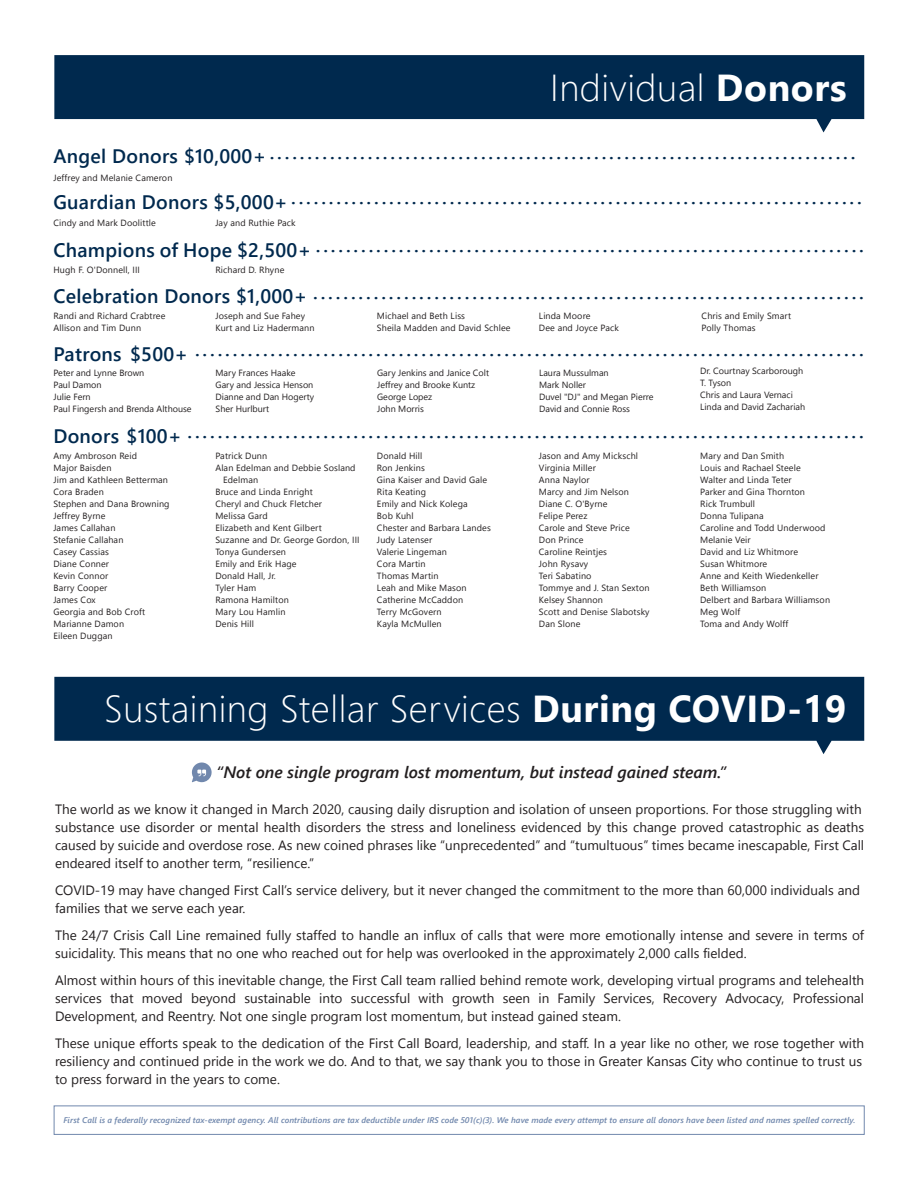
<style>
.page{position:relative;width:918px;height:1188px;background:#fff}
.page>*{position:absolute;margin:0;border:0;box-sizing:border-box;transform-origin:0 0}
.t1{font:300 37.5px "Segoe UI";letter-spacing:.015em;color:#fff}
.t2{font:600 19.5px "Segoe UI";letter-spacing:.015em;color:#00294e}
.t3{font:italic 600 16.5px "Segoe UI";color:#231f20}
.t4{font:13.5px/18px "Segoe UI";color:#231f20}
.t5{font:9px/12px "Segoe UI";letter-spacing:.015em;color:#231f20}
.t6{font:italic 600 8.25px "Segoe UI";letter-spacing:.005em;color:#7188ad}
.s1{font-weight:700}
</style>
<div class="page">
<svg style="left:54px;top:55px;width:810px;height:77px;fill:#00294e"></svg>
<svg style="left:54px;top:677px;width:810px;height:77px;fill:#00294e"></svg>
<div style="left:54px;top:1106px;width:810px;height:29px;border:1px solid #7188ad"></div>
<svg style="left:192px;top:763px;width:20px;height:19px"></svg>
<h1 class="t1" style="left:550px;top:59px;width:298px">Individual <span class="s1">Donors</span></h1>
<h2 class="t2" style="left:53px;top:137px;width:804px">Angel Donors $10,000+..............................................................................</h2>
<p class="t5" style="left:53px;top:172px;width:121px">Jeffrey and Melanie Cameron</p>
<h2 class="t2" style="left:53px;top:183px;width:810px">Guardian Donors $5,000+............................................................................</h2>
<p class="t5" style="left:53px;top:217px;width:104px">Cindy and Mark Doolittle</p>
<p class="t5" style="left:215px;top:217px;width:82px">Jay and Ruthie Pack</p>
<h2 class="t2" style="left:53px;top:230px;width:812px">Champions of Hope $2,500+.........................................................................</h2>
<h2 class="t2" style="left:53px;top:277px;width:812px">Celebration Donors $1,000+ .........................................................................</h2>
<p class="t5" style="left:53px;top:310px;width:114px">Randi and Richard Crabtree<br>Allison and Tim Dunn</p>
<p class="t5" style="left:215px;top:310px;width:101px">Joseph and Sue Fahey<br>Kurt and Liz Hadermann</p>
<h2 class="t2" style="left:53px;top:334px;width:812px">Patrons $500+ .........................................................................................</h2>
<p class="t5" style="left:54px;top:367px;width:140px">Peter and Lynne Brown<br>Paul Damon<br>Julie Fern<br>Paul Fingersh and Brenda Althouse</p>
<p class="t5" style="left:216px;top:367px;width:100px">Mary Frances Haake<br>Gary and Jessica Henson<br>Dianne and Dan Hogerty<br>Sher Hurlburt</p>
<p class="t5" style="left:53px;top:263px;width:88px">Hugh F. O'Donnell, III</p>
<p class="t5" style="left:215px;top:263px;width:70px">Richard D. Rhyne</p>
<p class="t5" style="left:539px;top:310px;width:82px">Linda Moore<br>Dee and Joyce Pack</p>
<p class="t5" style="left:702px;top:310px;width:91px">Chris and Emily Smart<br>Polly Thomas</p>
<p class="t5" style="left:539px;top:367px;width:116px">Laura Mussulman<br>Mark Noller<br>Duvel "DJ" and Megan Pierre<br>David and Connie Ross</p>
<p class="t5" style="left:700px;top:364px;width:106px">Dr. Courtnay Scarborough<br>T. Tyson<br>Chris and Laura Vernaci<br>Linda and David Zachariah</p>
<p class="t5" style="left:377px;top:310px;width:135px">Michael and Beth Liss<br>Sheila Madden and David Schlee</p>
<p class="t5" style="left:377px;top:367px;width:113px">Gary Jenkins and Janice Colt<br>Jeffrey and Brooke Kuntz<br>George Lopez<br>John Morris</p>
<h2 class="t2" style="left:53px;top:417px;width:812px">Donors $100+ ..........................................................................................</h2>
<p class="t5" style="left:53px;top:450px;width:118px">Amy Ambroson Reid<br>Major Baisden<br>Jim and Kathleen Betterman<br>Cora Braden<br>Stephen and Dana Browning<br>Jeffrey Byrne<br>James Callahan<br>Stefanie Callahan<br>Casey Cassias<br>Diane Conner<br>Kevin Connor<br>Barry Cooper<br>James Cox<br>Georgia and Bob Croft<br>Marianne Damon<br>Eileen Duggan</p>
<p class="t5" style="left:215px;top:450px;width:53px">Patrick Dunn</p>
<p class="t5" style="left:215px;top:462px;width:142px">Alan Edelman and Debbie Sosland</p>
<p class="t5" style="left:223px;top:474px;width:36px">Edelman</p>
<p class="t5" style="left:215px;top:486px;width:99px">Bruce and Linda Enright</p>
<p class="t5" style="left:215px;top:498px;width:108px">Cheryl and Chuck Fletcher</p>
<p class="t5" style="left:215px;top:510px;width:54px">Melissa Gard</p>
<p class="t5" style="left:215px;top:522px;width:108px">Elizabeth and Kent Gilbert</p>
<p class="t5" style="left:215px;top:534px;width:146px">Suzanne and Dr. George Gordon, III</p>
<p class="t5" style="left:215px;top:546px;width:72px">Tonya Gundersen</p>
<p class="t5" style="left:215px;top:558px;width:83px">Emily and Erik Hage</p>
<p class="t5" style="left:215px;top:570px;width:62px">Donald Hall, Jr.</p>
<p class="t5" style="left:215px;top:582px;width:42px">Tyler Ham</p>
<p class="t5" style="left:215px;top:594px;width:75px">Ramona Hamilton</p>
<p class="t5" style="left:215px;top:606px;width:72px">Mary Lou Hamlin</p>
<p class="t5" style="left:215px;top:618px;width:40px">Denis Hill</p>
<p class="t5" style="left:377px;top:450px;width:115px">Donald Hill<br>Ron Jenkins<br>Gina Kaiser and David Gale<br>Rita Keating<br>Emily and Nick Kolega<br>Bob Kuhl<br>Chester and Barbara Landes<br>Judy Latenser<br>Valerie Lingeman<br>Cora Martin<br>Thomas Martin<br>Leah and Mike Mason<br>Catherine McCaddon<br>Terry McGovern<br>Kayla McMullen</p>
<p class="t5" style="left:539px;top:450px;width:112px">Jason and Amy Mickschl<br>Virginia Miller<br>Anna Naylor<br>Marcy and Jim Nelson<br>Diane C. O'Byrne<br>Felipe Perez<br>Carole and Steve Price<br>Don Prince<br>Caroline Reintjes<br>John Rysavy<br>Teri Sabatino<br>Tommye and J. Stan Sexton<br>Kelsey Shannon<br>Scott and Denise Slabotsky<br>Dan Slone</p>
<p class="t5" style="left:700px;top:450px;width:131px">Mary and Dan Smith<br>Louis and Rachael Steele<br>Walter and Linda Teter<br>Parker and Gina Thornton<br>Rick Trumbull<br>Donna Tulipana<br>Caroline and Todd Underwood<br>Melanie Veir<br>David and Liz Whitmore<br>Susan Whitmore<br>Anne and Keith Wiedenkeller<br>Beth Williamson<br>Delbert and Barbara Williamson<br>Meg Wolf<br>Toma and Andy Wolff</p>
<h1 class="t1" style="left:104px;top:681px;width:744px">Sustaining Stellar Services <span class="s1">During COVID-19</span></h1>
<h3 class="t3" style="left:216px;top:761px;width:512px">“Not one single program lost momentum, but instead gained steam.”</h3>
<p class="t4" style="left:55px;top:800px;width:811px">The world as we know it changed in March 2020, causing daily disruption and isolation of unseen proportions. For those struggling with substance use disorder or mental health disorders the stress and loneliness evidenced by this change proved catastrophic as deaths caused by suicide and overdose rose. As new coined phrases like “unprecedented” and “tumultuous” times became inescapable, First Call endeared itself to another term, “resilience.”</p>
<h3 class="t4" style="left:55px;top:881px;width:807px">COVID-19 may have changed First Call’s service delivery, but it never changed the commitment to the more than 60,000 individuals and families that we serve each year.</h3>
<p class="t4" style="left:55px;top:926px;width:811px">The 24/7 Crisis Call Line remained fully staffed to handle an influx of calls that were more emotionally intense and severe in terms of suicidality. This means that no one who reached out for help was overlooked in the approximately 2,000 calls fielded.</p>
<p class="t4" style="left:55px;top:971px;width:811px;text-align:justify">Almost within hours of this inevitable change, the First Call team rallied behind remote work, developing virtual programs and telehealth services that moved beyond sustainable into successful with growth seen in Family Services, Recovery Advocacy, Professional Development, and Reentry. Not one single program lost momentum, but instead gained steam.</p>
<p class="t4" style="left:55px;top:1034px;width:811px">These unique efforts speak to the dedication of the First Call Board, leadership, and staff. In a year like no other, we rose together with resiliency and continued pride in the work we do. And to that, we say thank you to those in Greater Kansas City who continue to trust us to press forward in the years to come.</p>
<p class="t6" style="left:63px;top:1114px;width:793px">First Call is a federally recognized tax-exempt agency. All contributions are tax deductible under IRS code 501(c)(3). We have made every attempt to ensure all donors have been listed and names spelled correctly.</p>
</div>
